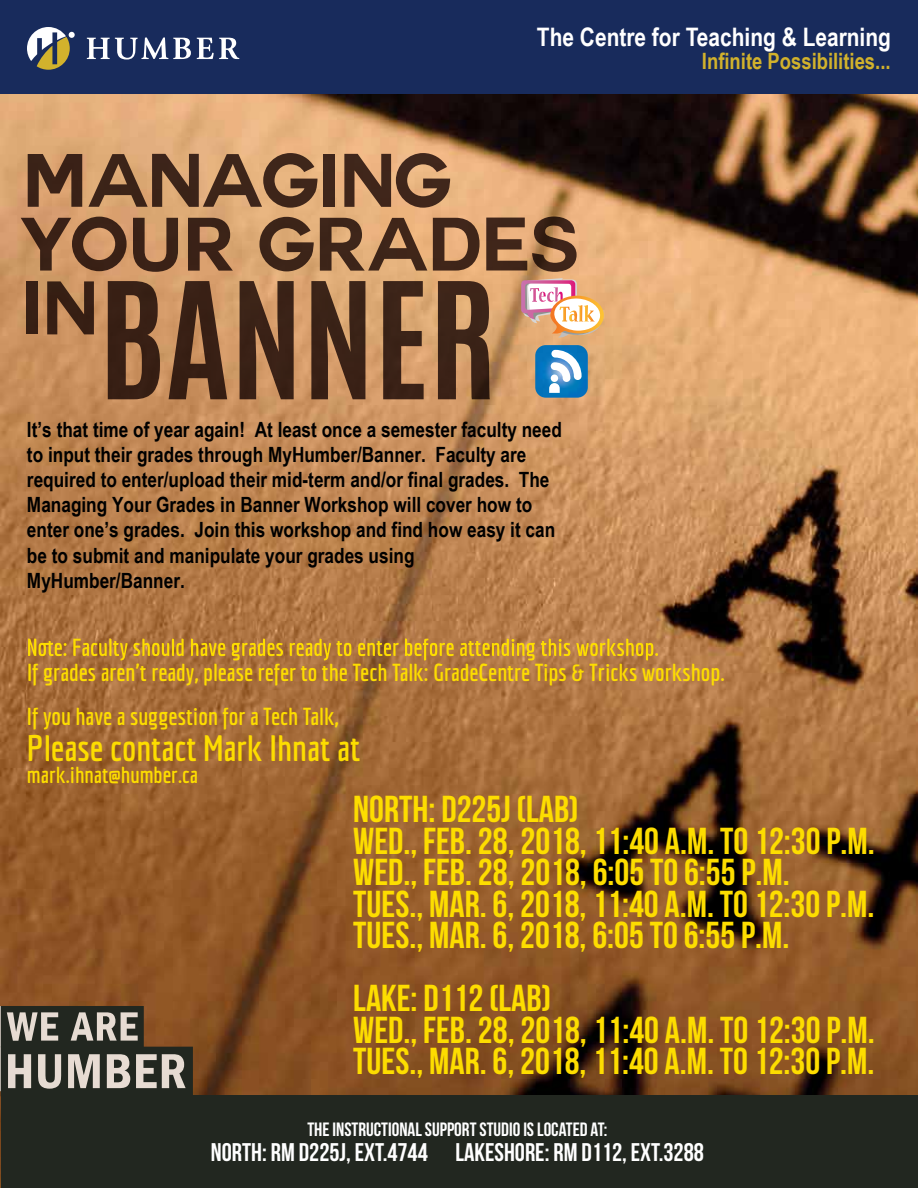
<style>
.page{position:relative;width:918px;height:1188px;background:#fff}
.page>*{position:absolute;margin:0;border:0;box-sizing:border-box;transform-origin:0 0}
.t1{font:700 137.55px "Antonio";color:#453635}
.t2{font:700 73.95px/63.8px "Couture";color:#453635}
.t3{font:37.5px/31.5px "Bebas Neue";color:#fddd00}
.t4{font:700 35.85px "Economica";color:#fddd00}
.t5{font:25.5px "Bebas Neue";color:#fff}
.t6{font:700 25.5px "Arial Narrow";color:#fff}
.t7{font:700 24px "Economica";color:#fddd00}
.t8{font:700 22.65px "Economica";color:#fddd00}
.t9{font:700 22.5px "Arial Narrow";color:#d2b22c}
.t10{font:700 21px/25.2px "Arial Narrow";color:#000}
.t11{font:19.2px "Bebas Neue";color:#fff}
</style>
<div class="page">
<img style="left:0;top:93px;width:918px;height:1095px">
<div style="left:0;top:0;width:918px;height:93px;background:#182b5c"></div>
<svg style="left:87px;top:37px;width:104px;height:23px"></svg>
<svg style="left:197px;top:38px;width:42px;height:21px"></svg>
<svg style="left:27px;top:27px;width:48px;height:43px"></svg>
<svg style="left:0;top:1006px;width:193px;height:107px;background:#6c6458"></svg>
<div style="left:1px;top:1095px;width:917px;height:93px;background:#222720"></div>
<svg style="left:28px;top:639px;width:630px;height:21px;background:#c3912f"></svg>
<img style="left:535px;top:345px;width:53px;height:53px">
<svg style="left:521px;top:278px;width:83px;height:62px"></svg>
<svg style="left:549px;top:350px;width:33px;height:43px"></svg>
<p class="t6" style="left:537px;top:18px;width:356px">The Centre for Teaching &amp; Learning</p>
<p class="t9" style="left:702px;top:44px;width:190px">Infinite Possibilities...</p>
<h2 class="t2" style="left:21px;top:149px;width:559px">MANAGING<br>YOUR GRADES<br>IN</h2>
<h1 class="t1" style="left:98px;top:236px;width:400px">BANNER</h1>
<p class="t10" style="left:27px;top:416px;width:536px">It’s that time of year again! At least once a semester faculty need to input their grades through MyHumber/Banner. Faculty are required to enter/upload their mid-term and/or final grades. The Managing Your Grades in Banner Workshop will cover how to enter one’s grades. Join this workshop and find how easy it can be to submit and manipulate your grades using MyHumber/Banner.</p>
<p class="t7" style="left:27px;top:659px;width:699px">If grades aren't ready, please refer to the Tech Talk: GradeCentre Tips &amp; Tricks workshop.</p>
<p class="t7" style="left:27px;top:702px;width:313px">If you have a suggestion for a Tech Talk,</p>
<h3 class="t4" style="left:27px;top:728px;width:335px">Please contact Mark Ihnat at</h3>
<p class="t8" style="left:27px;top:762px;width:172px">mark.ihnat@humber.ca</p>
<h3 class="t3" style="left:353px;top:793px;width:523px">NORTH: D225J (LAB)<br>WED., FEB. 28, 2018, 11:40 A.M. TO 12:30 P.M.<br>WED., FEB. 28, 2018, 6:05 TO 6:55 P.M.<br>TUES., MAR. 6, 2018, 11:40 A.M. TO 12:30 P.M.<br>TUES., MAR. 6, 2018, 6:05 TO 6:55 P.M.</h3>
<h3 class="t3" style="left:353px;top:982px;width:523px">LAKE: D112 (LAB)<br>WED., FEB. 28, 2018, 11:40 A.M. TO 12:30 P.M.<br>TUES., MAR. 6, 2018, 11:40 A.M. TO 12:30 P.M.</h3>
<p class="t11" style="left:307px;top:1119px;width:302px">THE INSTRUCTIONAL SUPPORT STUDIO IS LOCATED AT:</p>
<p class="t5" style="left:211px;top:1138px;width:495px">NORTH: RM D225J, EXT.4744 LAKESHORE: RM D112, EXT.3288</p>
</div>
